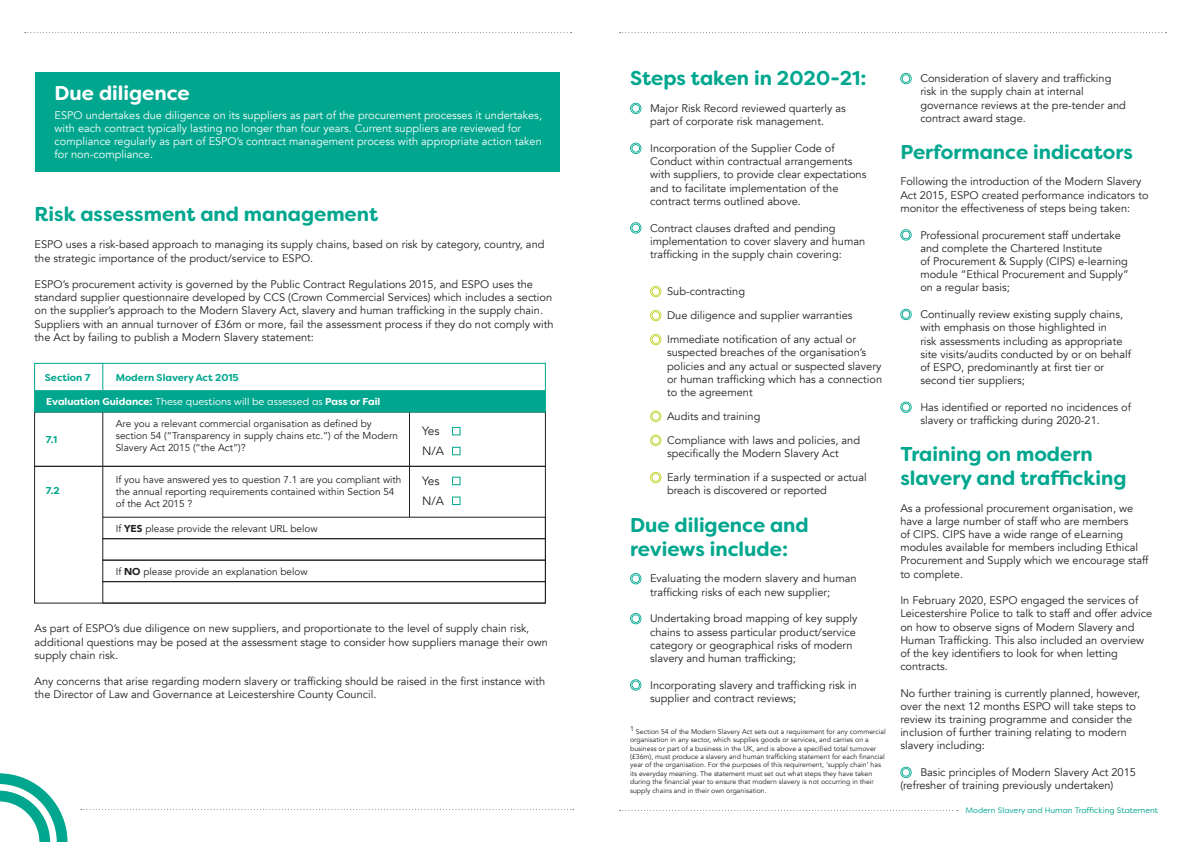
<style>
.page{position:relative;width:1191px;height:842px;background:#fff}
.page>*{position:absolute;margin:0;border:0;box-sizing:border-box;transform-origin:0 0}
.t1{font:700 20px/24px "Filson Soft";color:#00a78e}
.t2{font:700 20px "Filson Soft";color:#fff}
.t3{font:12px/20px "Avenir";letter-spacing:-.045em;color:#231f20}
.t4{font:11px/13.2px "Avenir";color:#231f20}
.t5{font:11px/13.2px "Avenir";color:#fff}
.t6{font:10px/12px "Avenir";color:#231f20}
.t7{font:10px "Filson Soft";color:#fff}
.t8{font:700 10px "Filson Soft";color:#00a78e}
.t9{font:8px "Filson Soft";color:#00a78e}
.t10{font:7px/8.4px "Avenir";color:#231f20}
.s1{font-weight:700}
.s2{font-weight:900}
</style>
<div class="page">
<div style="left:103px;top:560px;width:442px;height:22px;border:1px solid #231f20"></div>
<div style="left:103px;top:581px;width:442px;height:22px;border:1px solid #231f20"></div>
<div style="left:34px;top:412px;width:511px;height:55px;border:1px solid #231f20"></div>
<div style="left:35px;top:72px;width:524px;height:99px;background:#00a78e"></div>
<svg style="left:25px;top:32px;width:546px;height:1px"></svg>
<svg style="left:619px;top:32px;width:547px;height:1px"></svg>
<svg style="left:619px;top:810px;width:339px;height:1px"></svg>
<svg style="left:81px;top:809px;width:493px;height:1px"></svg>
<svg style="left:0;top:773px;width:68px;height:69px"></svg>
<div style="left:34px;top:363px;width:512px;height:28px;border:1px solid #00a78e"></div>
<div style="left:34px;top:390px;width:512px;height:22px;background:#00a78e;border:1px solid #00a78e"></div>
<svg style="left:102px;top:363px;width:1px;height:28px"></svg>
<hr style="left:103px;top:412px;width:1px;height:55px;background:#231f20">
<hr style="left:103px;top:467px;width:1px;height:50px;background:#231f20">
<hr style="left:409px;top:412px;width:1px;height:55px;background:#231f20">
<hr style="left:409px;top:467px;width:1px;height:50px;background:#231f20">
<div style="left:452px;top:427px;width:8px;height:8px;border:1px solid #00a78e"></div>
<div style="left:452px;top:477px;width:8px;height:8px;border:1px solid #00a78e"></div>
<div style="left:452px;top:447px;width:8px;height:8px;border:1px solid #00a78e"></div>
<div style="left:452px;top:496px;width:8px;height:9px;border:1px solid #00a78e"></div>
<svg style="left:630px;top:103px;width:11px;height:11px"></svg>
<svg style="left:630px;top:143px;width:11px;height:11px"></svg>
<svg style="left:630px;top:222px;width:11px;height:12px"></svg>
<svg style="left:650px;top:286px;width:11px;height:11px"></svg>
<svg style="left:650px;top:310px;width:11px;height:11px"></svg>
<svg style="left:650px;top:334px;width:11px;height:11px"></svg>
<svg style="left:650px;top:411px;width:11px;height:11px"></svg>
<svg style="left:650px;top:435px;width:11px;height:11px"></svg>
<svg style="left:650px;top:472px;width:11px;height:11px"></svg>
<svg style="left:630px;top:573px;width:11px;height:11px"></svg>
<svg style="left:630px;top:613px;width:11px;height:11px"></svg>
<svg style="left:630px;top:679px;width:11px;height:12px"></svg>
<svg style="left:900px;top:73px;width:11px;height:11px"></svg>
<svg style="left:900px;top:229px;width:11px;height:12px"></svg>
<svg style="left:900px;top:309px;width:11px;height:11px"></svg>
<svg style="left:900px;top:401px;width:11px;height:12px"></svg>
<svg style="left:900px;top:767px;width:11px;height:11px"></svg>
<div style="left:103px;top:538px;width:442px;height:22px;border:1px solid #231f20"></div>
<h1 class="t2" style="left:55px;top:80px;width:137px">Due diligence</h1>
<p class="t5" style="left:55px;top:108px;width:489px">ESPO undertakes due diligence on its suppliers as part of the procurement processes it undertakes, with each contract typically lasting no longer than four years. Current suppliers are reviewed for compliance regularly as part of ESPO’s contract management process with appropriate action taken for non-compliance.</p>
<h1 class="t1" style="left:35px;top:202px;width:345px">Risk assessment and management</h1>
<p class="t4" style="left:35px;top:238px;width:511px">ESPO uses a risk-based approach to managing its supply chains, based on risk by category, country, and the strategic importance of the product/service to ESPO.</p>
<p class="t4" style="left:35px;top:278px;width:520px">ESPO’s procurement activity is governed by the Public Contract Regulations 2015, and ESPO uses the standard supplier questionnaire developed by CCS (Crown Commercial Services) which includes a section on the supplier’s approach to the Modern Slavery Act, slavery and human trafficking in the supply chain.<br>Suppliers with an annual turnover of £36m or more, fail the assessment process if they do not comply with the Act by failing to publish a Modern Slavery statement:</p>
<p class="t8" style="left:45px;top:371px;width:47px">Section 7</p>
<p class="t8" style="left:116px;top:371px;width:125px">Modern Slavery Act 2015</p>
<p class="t7" style="left:46px;top:395px;width:336px"><span class="s1">Evaluation Guidance:</span> These questions will be assessed as <span class="s1">Pass or Fail</span></p>
<p class="t8" style="left:46px;top:433px;width:13px">7.1</p>
<p class="t8" style="left:46px;top:484px;width:15px">7.2</p>
<p class="t6" style="left:116px;top:418px;width:284px">Are you a relevant commercial organisation as defined by section 54 (“Transparency in supply chains etc.”) of the Modern<br>Slavery Act 2015 (“the Act”)?</p>
<p class="t3" style="left:422px;top:421px;width:24px">Yes<br>N/A</p>
<p class="t3" style="left:422px;top:471px;width:24px">Yes<br>N/A</p>
<p class="t6" style="left:116px;top:474px;width:287px">If you have answered yes to question 7.1 are you compliant with the annual reporting requirements contained within Section 54 of the Act 2015 ?</p>
<p class="t6" style="left:116px;top:522px;width:203px">If <span class="s2">YES</span> please provide the relevant URL below</p>
<p class="t6" style="left:116px;top:565px;width:193px">If <span class="s2">NO</span> please provide an explanation below</p>
<p class="t4" style="left:35px;top:622px;width:515px">As part of ESPO’s due diligence on new suppliers, and proportionate to the level of supply chain risk, additional questions may be posed at the assessment stage to consider how suppliers manage their own supply chain risk.</p>
<p class="t4" style="left:35px;top:675px;width:512px">Any concerns that arise regarding modern slavery or trafficking should be raised in the first instance with the Director of Law and Governance at Leicestershire County Council.</p>
<h1 class="t1" style="left:630px;top:66px;width:238px">Steps taken in 2020-21:</h1>
<p class="t4" style="left:650px;top:102px;width:197px">Major Risk Record reviewed quarterly as part of corporate risk management.</p>
<p class="t4" style="left:650px;top:142px;width:218px">Incorporation of the Supplier Code of Conduct within contractual arrangements with suppliers, to provide clear expectations and to facilitate implementation of the contract terms outlined above.</p>
<p class="t4" style="left:650px;top:221px;width:217px">Contract clauses drafted and pending implementation to cover slavery and human trafficking in the supply chain covering:</p>
<p class="t4" style="left:667px;top:280px;width:190px;line-height:24px">Sub-contracting<br>Due diligence and supplier warranties<br>Immediate notification of any actual or</p>
<p class="t4" style="left:667px;top:346px;width:216px">suspected breaches of the organisation’s policies and any actual or suspected slavery or human trafficking which has a connection to the agreement</p>
<p class="t4" style="left:667px;top:404px;width:194px;line-height:24px">Audits and training<br>Compliance with laws and policies, and</p>
<p class="t4" style="left:667px;top:442px;width:201px;line-height:24px">specifically the Modern Slavery Act<br>Early termination if a suspected or actual</p>
<p class="t4" style="left:667px;top:484px;width:161px">breach is discovered or reported</p>
<h1 class="t1" style="left:630px;top:513px;width:180px">Due diligence and reviews include:</h1>
<p class="t4" style="left:650px;top:572px;width:208px">Evaluating the modern slavery and human trafficking risks of each new supplier;</p>
<p class="t4" style="left:650px;top:612px;width:209px">Undertaking broad mapping of key supply chains to assess particular product/service category or geographical risks of modern slavery and human trafficking;</p>
<p class="t4" style="left:650px;top:678px;width:208px">Incorporating slavery and trafficking risk in supplier and contract reviews;</p>
<p class="t10" style="left:630px;top:727px;width:257px">1 Section 54 of the Modern Slavery Act sets out a requirement for any commercial organisation in any sector, which supplies goods or services, and carries on a business or part of a business in the UK, and is above a specified total turnover (£36m), must produce a slavery and human trafficking statement for each financial year of the organisation. For the purposes of this requirement, ‘supply chain’ has its everyday meaning. The statement must set out what steps they have taken during the financial year to ensure that modern slavery is not occurring in their supply chains and in their own organisation.</p>
<p class="t4" style="left:920px;top:72px;width:207px">Consideration of slavery and trafficking risk in the supply chain at internal governance reviews at the pre-tender and contract award stage.</p>
<h1 class="t1" style="left:900px;top:140px;width:234px">Performance indicators</h1>
<p class="t4" style="left:900px;top:175px;width:250px">Following the introduction of the Modern Slavery<br>Act 2015, ESPO created performance indicators to monitor the effectiveness of steps being taken:</p>
<p class="t4" style="left:920px;top:228px;width:210px">Professional procurement staff undertake and complete the Chartered Institute<br>of Procurement &amp; Supply (CIPS) e-learning module “Ethical Procurement and Supply” on a regular basis;</p>
<p class="t4" style="left:920px;top:308px;width:212px">Continually review existing supply chains, with emphasis on those highlighted in<br>risk assessments including as appropriate site visits/audits conducted by or on behalf of ESPO, predominantly at first tier or second tier suppliers;</p>
<p class="t4" style="left:920px;top:401px;width:212px">Has identified or reported no incidences of slavery or trafficking during 2020-21.</p>
<h1 class="t1" style="left:900px;top:442px;width:228px">Training on modern slavery and trafficking</h1>
<p class="t4" style="left:900px;top:501px;width:249px">As a professional procurement organisation, we have a large number of staff who are members<br>of CIPS. CIPS have a wide range of eLearning modules available for members including Ethical Procurement and Supply which we encourage staff to complete.</p>
<p class="t4" style="left:900px;top:594px;width:253px">In February 2020, ESPO engaged the services of Leicestershire Police to talk to staff and offer advice on how to observe signs of Modern Slavery and Human Trafficking. This also included an overview of the key identifiers to look for when letting contracts.</p>
<p class="t4" style="left:900px;top:686px;width:241px">No further training is currently planned, however, over the next 12 months ESPO will take steps to review its training programme and consider the inclusion of further training relating to modern slavery including:</p>
<p class="t4" style="left:900px;top:766px;width:237px;text-indent:20px">Basic principles of Modern Slavery Act 2015 (refresher of training previously undertaken)</p>
<p class="t9" style="left:965px;top:805px;width:194px">Modern Slavery and Human Trafficking Statement</p>
</div>
